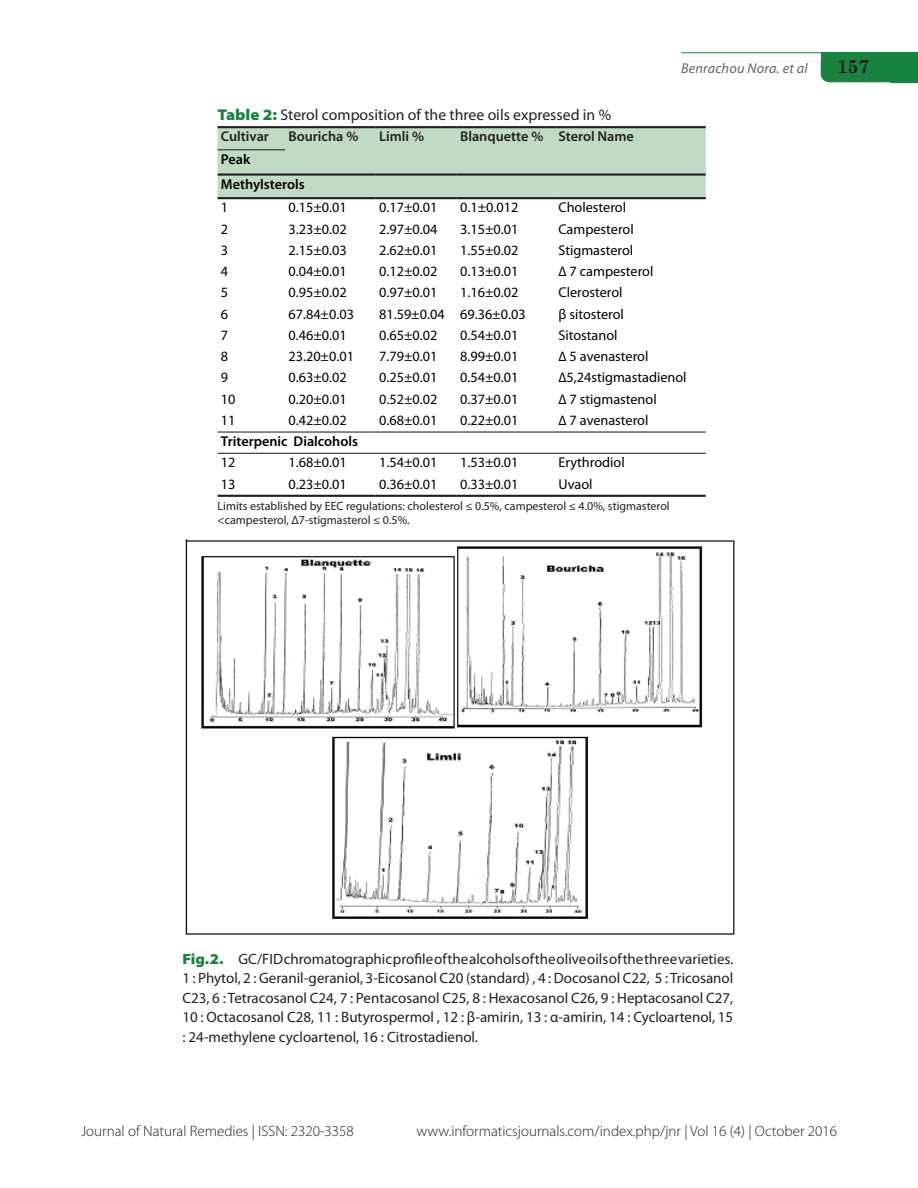
<style>
.page{position:relative;width:918px;height:1188px;background:#fff}
.page>*{position:absolute;margin:0;border:0;box-sizing:border-box;transform-origin:0 0}
.t1{font:700 18.75px "Century Schoolbook";color:#231f20}
.Table_head{font:15.75px "Myriad Pro";color:#231f20}
.Fig_cap{font:15px/19.5px "Myriad Pro";color:#231f20;text-align:justify}
.t2{font:300 15px "Myriad Pro";color:#231f20}
.table_text{font:14.25px "Myriad Pro";color:#000}
.table_text-2{font:600 14.25px "Myriad Pro";color:#231f20}
.table_text-3{font:600 14.25px "Myriad Pro";color:#000}
.t3{font:italic 14.25px "Myriad Pro";letter-spacing:.015em;color:#636366}
.t4{font:12px/14.4px "Myriad Pro";color:#231f20}
.s1{font-weight:900;font-stretch:semi-expanded;color:#198441}
</style>
<div class="page">
<svg style="left:821px;top:67px;width:97px;height:15px"></svg>
<div style="left:821px;top:53px;width:97px;height:14px;background:#198441"></div>
<div style="left:890px;top:68px;width:28px;height:14px;background:#198441"></div>
<hr style="left:681px;top:52px;width:237px;height:1px;background:#198441">
<div style="left:218px;top:128px;width:488px;height:69px;background:#c0dac3"></div>
<svg style="left:218px;top:199px;width:488px;height:296px"></svg>
<hr style="left:218px;top:126px;width:67px;height:2px;background:#231f20">
<hr style="left:285px;top:126px;width:91px;height:2px;background:#231f20">
<hr style="left:376px;top:126px;width:81px;height:2px;background:#231f20">
<hr style="left:457px;top:126px;width:98px;height:2px;background:#231f20">
<hr style="left:555px;top:126px;width:151px;height:2px;background:#231f20">
<hr style="left:285px;top:173px;width:91px;height:3px;background:#231f20">
<hr style="left:376px;top:173px;width:81px;height:3px;background:#231f20">
<hr style="left:457px;top:173px;width:98px;height:3px;background:#231f20">
<hr style="left:555px;top:173px;width:151px;height:3px;background:#231f20">
<hr style="left:218px;top:173px;width:67px;height:3px;background:#231f20">
<hr style="left:218px;top:197px;width:67px;height:2px;background:#231f20">
<hr style="left:285px;top:197px;width:91px;height:2px;background:#231f20">
<hr style="left:376px;top:197px;width:81px;height:2px;background:#231f20">
<hr style="left:457px;top:197px;width:98px;height:2px;background:#231f20">
<hr style="left:555px;top:197px;width:151px;height:2px;background:#231f20">
<hr style="left:218px;top:432px;width:67px;height:1px;background:#231f20">
<hr style="left:285px;top:432px;width:91px;height:1px;background:#231f20">
<hr style="left:376px;top:432px;width:81px;height:1px;background:#231f20">
<hr style="left:457px;top:432px;width:98px;height:1px;background:#231f20">
<hr style="left:555px;top:432px;width:151px;height:1px;background:#231f20">
<hr style="left:218px;top:453px;width:67px;height:1px;background:#231f20">
<hr style="left:285px;top:453px;width:91px;height:1px;background:#231f20">
<hr style="left:376px;top:453px;width:81px;height:1px;background:#231f20">
<hr style="left:457px;top:453px;width:98px;height:1px;background:#231f20">
<hr style="left:555px;top:453px;width:151px;height:1px;background:#231f20">
<hr style="left:218px;top:495px;width:67px;height:2px;background:#231f20">
<hr style="left:285px;top:495px;width:91px;height:2px;background:#231f20">
<hr style="left:376px;top:495px;width:81px;height:2px;background:#231f20">
<hr style="left:457px;top:495px;width:98px;height:2px;background:#231f20">
<hr style="left:555px;top:495px;width:151px;height:2px;background:#231f20">
<hr style="left:218px;top:149px;width:67px;height:1px;background:#231f20">
<img style="left:185px;top:539px;width:550px;height:396px">
<p class="t3" style="left:681px;top:60px;width:128px">Benrachou Nora. et al</p>
<h1 class="t1" style="left:837px;top:52px;width:34px">157</h1>
<p class="Table_head" style="left:218px;top:106px;width:395px"><span class="s1">Table 2:</span> Sterol composition of the three oils expressed in %</p>
<p class="table_text-2" style="left:221px;top:127px;width:50px">Cultivar</p>
<p class="table_text-2" style="left:288px;top:127px;width:71px">Bouricha %</p>
<p class="table_text-2" style="left:379px;top:127px;width:46px">Limli %</p>
<p class="table_text-2" style="left:460px;top:127px;width:85px">Blanquette %</p>
<p class="table_text-2" style="left:558px;top:127px;width:77px">Sterol Name</p>
<p class="table_text-3" style="left:221px;top:150px;width:31px">Peak</p>
<p class="table_text-3" style="left:221px;top:175px;width:85px">Methylsterols</p>
<p class="table_text" style="left:221px;top:200px;width:9px">1</p>
<p class="table_text" style="left:288px;top:200px;width:60px">0.15±0.01</p>
<p class="table_text" style="left:379px;top:200px;width:60px">0.17±0.01</p>
<p class="table_text" style="left:460px;top:200px;width:60px">0.1±0.012</p>
<p class="table_text" style="left:558px;top:200px;width:69px">Cholesterol</p>
<p class="table_text" style="left:221px;top:221px;width:9px">2</p>
<p class="table_text" style="left:288px;top:221px;width:60px">3.23±0.02</p>
<p class="table_text" style="left:379px;top:221px;width:60px">2.97±0.04</p>
<p class="table_text" style="left:460px;top:221px;width:60px">3.15±0.01</p>
<p class="table_text" style="left:558px;top:221px;width:77px">Campesterol</p>
<p class="table_text" style="left:221px;top:242px;width:9px">3</p>
<p class="table_text" style="left:288px;top:242px;width:60px">2.15±0.03</p>
<p class="table_text" style="left:379px;top:242px;width:60px">2.62±0.01</p>
<p class="table_text" style="left:460px;top:242px;width:60px">1.55±0.02</p>
<p class="table_text" style="left:558px;top:242px;width:76px">Stigmasterol</p>
<p class="table_text" style="left:221px;top:263px;width:9px">4</p>
<p class="table_text" style="left:288px;top:263px;width:60px">0.04±0.01</p>
<p class="table_text" style="left:379px;top:263px;width:60px">0.12±0.02</p>
<p class="table_text" style="left:460px;top:263px;width:60px">0.13±0.01</p>
<p class="table_text" style="left:558px;top:263px;width:96px">∆ 7 campesterol</p>
<p class="table_text" style="left:221px;top:285px;width:9px">5</p>
<p class="table_text" style="left:288px;top:285px;width:60px">0.95±0.02</p>
<p class="table_text" style="left:379px;top:285px;width:60px">0.97±0.01</p>
<p class="table_text" style="left:460px;top:285px;width:60px">1.16±0.02</p>
<p class="table_text" style="left:558px;top:285px;width:66px">Clerosterol</p>
<p class="table_text" style="left:221px;top:306px;width:9px">6</p>
<p class="table_text" style="left:288px;top:306px;width:67px">67.84±0.03</p>
<p class="table_text" style="left:379px;top:306px;width:67px">81.59±0.04</p>
<p class="table_text" style="left:460px;top:306px;width:67px">69.36±0.03</p>
<p class="table_text" style="left:558px;top:306px;width:67px">β sitosterol</p>
<p class="table_text" style="left:221px;top:327px;width:9px">7</p>
<p class="table_text" style="left:288px;top:327px;width:60px">0.46±0.01</p>
<p class="table_text" style="left:379px;top:327px;width:60px">0.65±0.02</p>
<p class="table_text" style="left:460px;top:327px;width:60px">0.54±0.01</p>
<p class="table_text" style="left:558px;top:327px;width:61px">Sitostanol</p>
<p class="table_text" style="left:221px;top:349px;width:9px">8</p>
<p class="table_text" style="left:288px;top:349px;width:67px">23.20±0.01</p>
<p class="table_text" style="left:379px;top:349px;width:60px">7.79±0.01</p>
<p class="table_text" style="left:460px;top:349px;width:60px">8.99±0.01</p>
<p class="table_text" style="left:558px;top:349px;width:91px">∆ 5 avenasterol</p>
<p class="table_text" style="left:221px;top:370px;width:9px">9</p>
<p class="table_text" style="left:288px;top:370px;width:60px">0.63±0.02</p>
<p class="table_text" style="left:379px;top:370px;width:60px">0.25±0.01</p>
<p class="table_text" style="left:460px;top:370px;width:60px">0.54±0.01</p>
<p class="table_text" style="left:558px;top:370px;width:130px">∆5,24stigmastadienol</p>
<p class="table_text" style="left:221px;top:391px;width:16px">10</p>
<p class="table_text" style="left:288px;top:391px;width:60px">0.20±0.01</p>
<p class="table_text" style="left:379px;top:391px;width:60px">0.52±0.02</p>
<p class="table_text" style="left:460px;top:391px;width:60px">0.37±0.01</p>
<p class="table_text" style="left:558px;top:391px;width:100px">∆ 7 stigmastenol</p>
<p class="table_text" style="left:221px;top:412px;width:16px">11</p>
<p class="table_text" style="left:288px;top:412px;width:60px">0.42±0.02</p>
<p class="table_text" style="left:379px;top:412px;width:60px">0.68±0.01</p>
<p class="table_text" style="left:460px;top:412px;width:60px">0.22±0.01</p>
<p class="table_text" style="left:558px;top:412px;width:91px">∆ 7 avenasterol</p>
<p class="table_text-3" style="left:221px;top:432px;width:139px">Triterpenic Dialcohols</p>
<p class="table_text" style="left:221px;top:455px;width:16px">12</p>
<p class="table_text" style="left:288px;top:455px;width:60px">1.68±0.01</p>
<p class="table_text" style="left:379px;top:455px;width:60px">1.54±0.01</p>
<p class="table_text" style="left:460px;top:455px;width:60px">1.53±0.01</p>
<p class="table_text" style="left:558px;top:455px;width:68px">Erythrodiol</p>
<p class="table_text" style="left:221px;top:476px;width:16px">13</p>
<p class="table_text" style="left:288px;top:476px;width:60px">0.23±0.01</p>
<p class="table_text" style="left:379px;top:476px;width:60px">0.36±0.01</p>
<p class="table_text" style="left:460px;top:476px;width:60px">0.33±0.01</p>
<p class="table_text" style="left:558px;top:476px;width:36px">Uvaol</p>
<p class="t4" style="left:218px;top:499px;width:454px">Limits established by EEC regulations: cholesterol ≤ 0.5%, campesterol ≤ 4.0%, stigmasterol &lt;campesterol, Δ7-stigmasterol ≤ 0.5%.</p>
<p class="Fig_cap" style="left:182px;top:949px;width:553px"><span class="s1">Fig. 2.</span> GC/FID chromatographic profile of the alcohols of the olive oils of the three varieties.<br>1 : Phytol, 2 : Geranil-geraniol, 3-Eicosanol C20 (standard) , 4 : Docosanol C22, 5 : Tricosanol C23, 6 : Tetracosanol C24, 7 : Pentacosanol C25, 8 : Hexacosanol C26, 9 : Heptacosanol C27, 10 : Octacosanol C28, 11 : Butyrospermol , 12 : β-amirin, 13 : α-amirin, 14 : Cycloartenol, 15 : 24-methylene cycloartenol, 16 : Citrostadienol.</p>
<p class="t2" style="left:81px;top:1122px;width:274px">Journal of Natural Remedies | ISSN: 2320-3358</p>
<p class="t2" style="left:417px;top:1122px;width:422px">www.informaticsjournals.com/index.php/jnr | Vol 16 (4) | October 2016</p>
</div>
